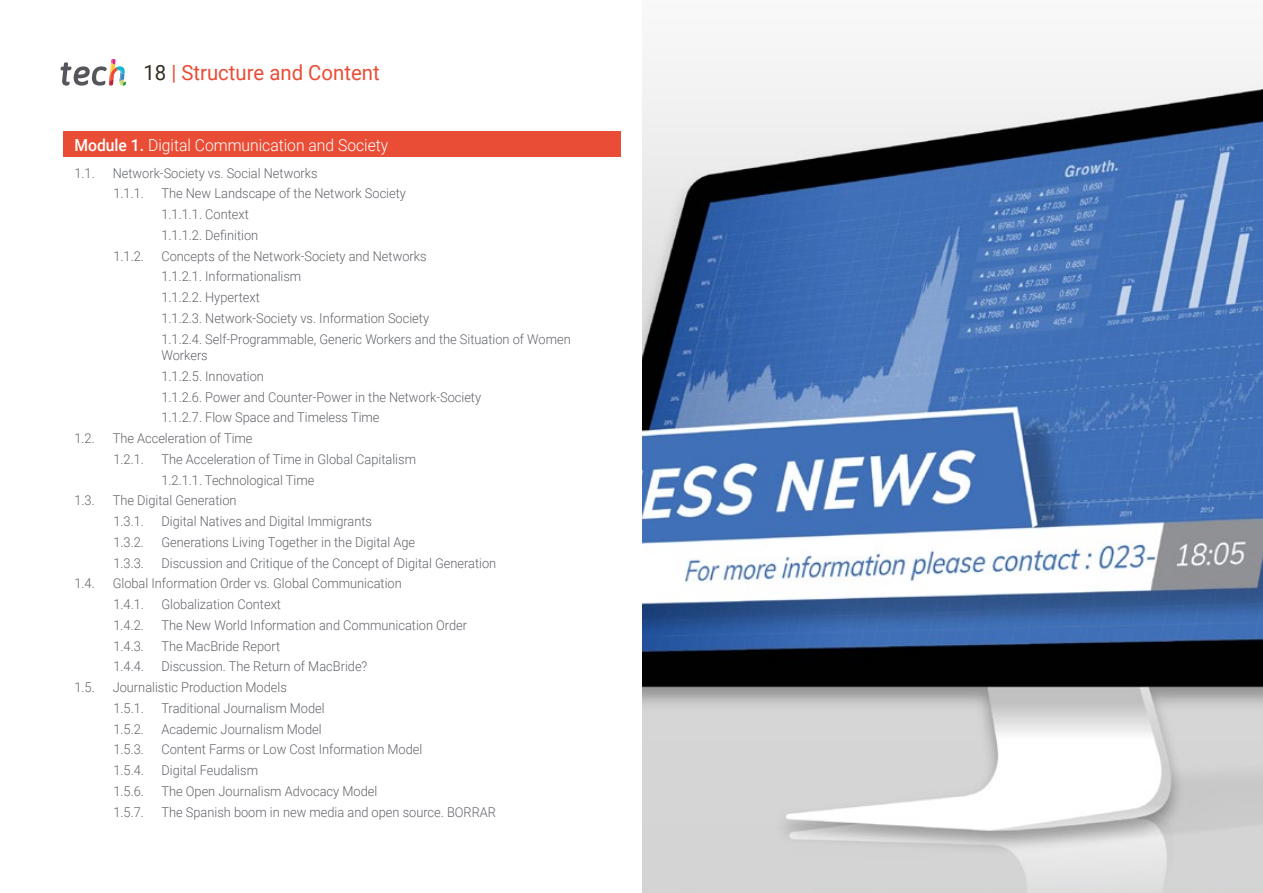
<style>
.page{position:relative;width:1263px;height:893px;background:#fff}
.page>*{position:absolute;margin:0;border:0;box-sizing:border-box;transform-origin:0 0}
.t1{font:21px "Roboto";color:#e94d35}
.t2{font:300 16.5px "Roboto";color:#fff;scale:.95 1}
.t3{font:300 13.5px/20.7px "Roboto";color:#61646a;scale:.95 1}
.s1{color:#312e20}
.s2{font-weight:500}
</style>
<div class="page">
<svg style="left:61px;top:59px;width:65px;height:27px"></svg>
<div style="left:63px;top:132px;width:558px;height:25px;background:#e94d35"></div>
<img style="left:642px;top:60px;width:621px;height:833px">
<h1 class="t1" style="left:144px;top:57px;width:238px"><span class="s1">18</span> | Structure and Content</h1>
<p class="t2" style="left:74px;top:133px;width:332px"><span class="s2">Module 1.</span> Digital Communication and Society</p>
<p class="t3" style="left:74px;top:162px;width:23px">1.1.</p>
<p class="t3" style="left:113px;top:162px;width:217px">Network-Society vs. Social Networks<br>1.1.1.</p>
<p class="t3" style="left:161px;top:183px;width:259px">The New Landscape of the Network Society<br>1.1.1.1. Context<br>1.1.1.2. Definition</p>
<p class="t3" style="left:113px;top:245px;width:34px">1.1.2.</p>
<p class="t3" style="left:161px;top:245px;width:432px">Concepts of the Network-Society and Networks<br>1.1.2.1. Informationalism<br>1.1.2.2. Hypertext<br>1.1.2.3. Network-Society vs. Information Society<br>1.1.2.4. Self-Programmable, Generic Workers and the Situation of Women</p>
<p class="t3" style="left:161px;top:344px;width:338px">Workers<br>1.1.2.5. Innovation<br>1.1.2.6. Power and Counter-Power in the Network-Society<br>1.1.2.7. Flow Space and Timeless Time</p>
<p class="t3" style="left:74px;top:427px;width:23px">1.2.</p>
<p class="t3" style="left:113px;top:427px;width:149px">The Acceleration of Time<br>1.2.1.</p>
<p class="t3" style="left:161px;top:448px;width:269px">The Acceleration of Time in Global Capitalism<br>1.2.1.1. Technological Time</p>
<p class="t3" style="left:74px;top:490px;width:23px">1.3.</p>
<p class="t3" style="left:113px;top:490px;width:132px">The Digital Generation<br>1.3.1.</p>
<p class="t3" style="left:161px;top:510px;width:223px">Digital Natives and Digital Immigrants</p>
<p class="t3" style="left:113px;top:531px;width:34px">1.3.2.</p>
<p class="t3" style="left:161px;top:531px;width:268px">Generations Living Together in the Digital Age</p>
<p class="t3" style="left:113px;top:552px;width:34px">1.3.3.</p>
<p class="t3" style="left:161px;top:552px;width:354px">Discussion and Critique of the Concept of Digital Generation</p>
<p class="t3" style="left:74px;top:573px;width:23px">1.4.</p>
<p class="t3" style="left:113px;top:573px;width:306px">Global Information Order vs. Global Communication<br>1.4.1.</p>
<p class="t3" style="left:161px;top:593px;width:127px">Globalization Context</p>
<p class="t3" style="left:113px;top:614px;width:34px">1.4.2.</p>
<p class="t3" style="left:161px;top:614px;width:323px">The New World Information and Communication Order</p>
<p class="t3" style="left:113px;top:635px;width:34px">1.4.3.</p>
<p class="t3" style="left:161px;top:635px;width:126px">The MacBride Report</p>
<p class="t3" style="left:113px;top:656px;width:34px">1.4.4.</p>
<p class="t3" style="left:161px;top:656px;width:218px">Discussion. The Return of MacBride?</p>
<p class="t3" style="left:74px;top:676px;width:23px">1.5.</p>
<p class="t3" style="left:113px;top:676px;width:185px">Journalistic Production Models<br>1.5.1.</p>
<p class="t3" style="left:161px;top:697px;width:173px">Traditional Journalism Model</p>
<p class="t3" style="left:113px;top:718px;width:34px">1.5.2.</p>
<p class="t3" style="left:161px;top:718px;width:170px">Academic Journalism Model</p>
<p class="t3" style="left:113px;top:739px;width:34px">1.5.3.</p>
<p class="t3" style="left:161px;top:739px;width:276px">Content Farms or Low Cost Information Model</p>
<p class="t3" style="left:113px;top:759px;width:34px">1.5.4.</p>
<p class="t3" style="left:161px;top:759px;width:103px">Digital Feudalism</p>
<p class="t3" style="left:113px;top:780px;width:34px">1.5.6.</p>
<p class="t3" style="left:161px;top:780px;width:229px">The Open Journalism Advocacy Model</p>
<p class="t3" style="left:113px;top:801px;width:34px">1.5.7.</p>
<p class="t3" style="left:161px;top:801px;width:354px">The Spanish boom in new media and open source. BORRAR</p>
</div>
